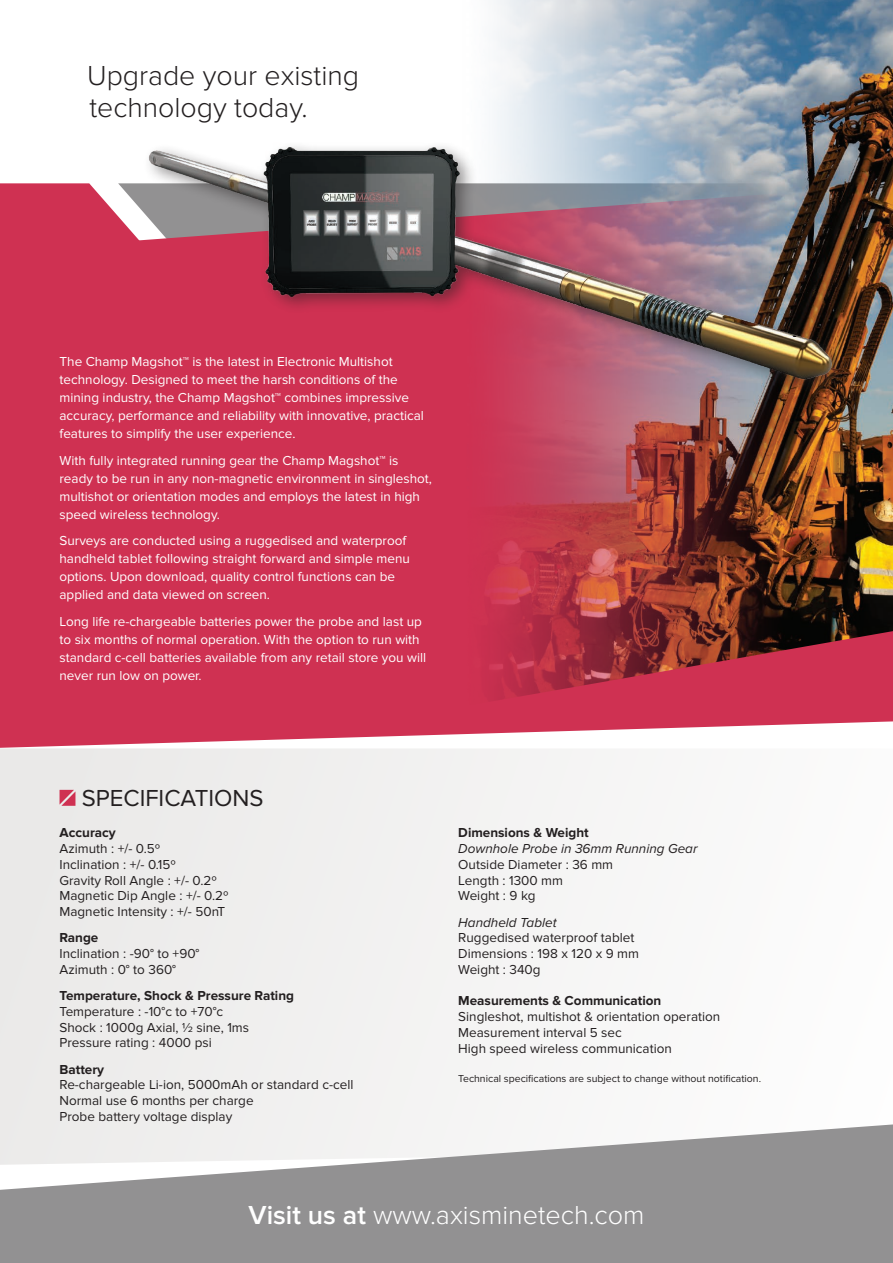
<style>
.page{position:relative;width:893px;height:1263px;background:#fff}
.page>*{position:absolute;margin:0;border:0;box-sizing:border-box;transform-origin:0 0}
.t1{font:300 28.5px/31.5px "Proxima Nova";color:#231f20}
.t2{font:300 27px "Proxima Nova";color:#fff}
.t3{font:24px "Proxima Nova";color:#231f20}
.t4{font:13.5px/18px "Proxima Nova";color:#fff}
.t5{font:13.5px/15.8px "Proxima Nova";color:#231f20}
.t6{font:700 13.5px "Proxima Nova";color:#231f20}
.t7{font:italic 13.5px "Proxima Nova";color:#231f20}
.t8{font:10.5px "Proxima Nova";color:#231f20}
.s1{font-weight:600}
</style>
<div class="page">
<div style="left:0;top:748px;width:616px;height:376px;background:#f0f0ef"></div>
<div style="left:0;top:185px;width:893px;height:563px;background:#cf3152"></div>
<svg style="left:0;top:1124px;width:893px;height:139px;fill:#929192"></svg>
<svg style="left:60px;top:790px;width:15px;height:16px"></svg>
<img style="left:455px;top:0;width:438px;height:708px">
<img style="left:70px;top:35px;width:777px;height:390px">
<h1 class="t1" style="left:87px;top:61px;width:274px">Upgrade your existing technology today.</h1>
<p class="t4" style="left:60px;top:353px;width:366px">The Champ Magshot™ is the latest in Electronic Multishot technology. Designed to meet the harsh conditions of the mining industry, the Champ Magshot™ combines impressive accuracy, performance and reliability with innovative, practical features to simplify the user experience.</p>
<p class="t4" style="left:60px;top:451px;width:374px">With fully integrated running gear the Champ Magshot™ is ready to be run in any non-magnetic environment in singleshot, multishot or orientation modes and employs the latest in high speed wireless technology.</p>
<p class="t4" style="left:60px;top:532px;width:352px">Surveys are conducted using a ruggedised and waterproof handheld tablet following straight forward and simple menu options. Upon download, quality control functions can be applied and data viewed on screen.</p>
<p class="t4" style="left:60px;top:612px;width:368px">Long life re-chargeable batteries power the probe and last up to six months of normal operation. With the option to run with standard c-cell batteries available from any retail store you will never run low on power.</p>
<h3 class="t3" style="left:82px;top:784px;width:183px">SPECIFICATIONS</h3>
<p class="t6" style="left:60px;top:825px;width:58px">Accuracy</p>
<p class="t5" style="left:60px;top:841px;width:171px">Azimuth : +/- 0.5º<br>Inclination : +/- 0.15º<br>Gravity Roll Angle : +/- 0.2º<br>Magnetic Dip Angle : +/- 0.2º<br>Magnetic Intensity : +/- 50nT</p>
<p class="t6" style="left:60px;top:930px;width:40px">Range</p>
<p class="t5" style="left:60px;top:946px;width:141px">Inclination : -90° to +90°<br>Azimuth : 0° to 360°</p>
<p class="t6" style="left:60px;top:988px;width:236px">Temperature, Shock &amp; Pressure Rating</p>
<p class="t5" style="left:60px;top:1004px;width:191px">Temperature : -10°c to +70°c<br>Shock : 1000g Axial, ½ sine, 1ms<br>Pressure rating : 4000 psi</p>
<p class="t6" style="left:60px;top:1061px;width:46px">Battery</p>
<p class="t5" style="left:60px;top:1077px;width:295px">Re-chargeable Li-ion, 5000mAh or standard c-cell<br>Normal use 6 months per charge<br>Probe battery voltage display</p>
<p class="t6" style="left:458px;top:825px;width:132px">Dimensions &amp; Weight</p>
<p class="t7" style="left:458px;top:841px;width:241px">Downhole Probe in 36mm Running Gear</p>
<p class="t5" style="left:458px;top:857px;width:156px">Outside Diameter : 36 mm<br>Length : 1300 mm<br>Weight : 9 kg</p>
<p class="t7" style="left:458px;top:914px;width:100px">Handheld Tablet</p>
<p class="t5" style="left:458px;top:930px;width:182px">Ruggedised waterproof tablet<br>Dimensions : 198 x 120 x 9 mm<br>Weight : 340g</p>
<p class="t6" style="left:458px;top:993px;width:205px">Measurements &amp; Communication</p>
<p class="t5" style="left:458px;top:1009px;width:263px">Singleshot, multishot &amp; orientation operation<br>Measurement interval 5 sec<br>High speed wireless communication</p>
<p class="t8" style="left:458px;top:1072px;width:304px">Technical specifications are subject to change without notification.</p>
<h2 class="t2" style="left:248px;top:1199px;width:397px"><span class="s1">Visit us at</span> www.axisminetech.com</h2>
</div>
